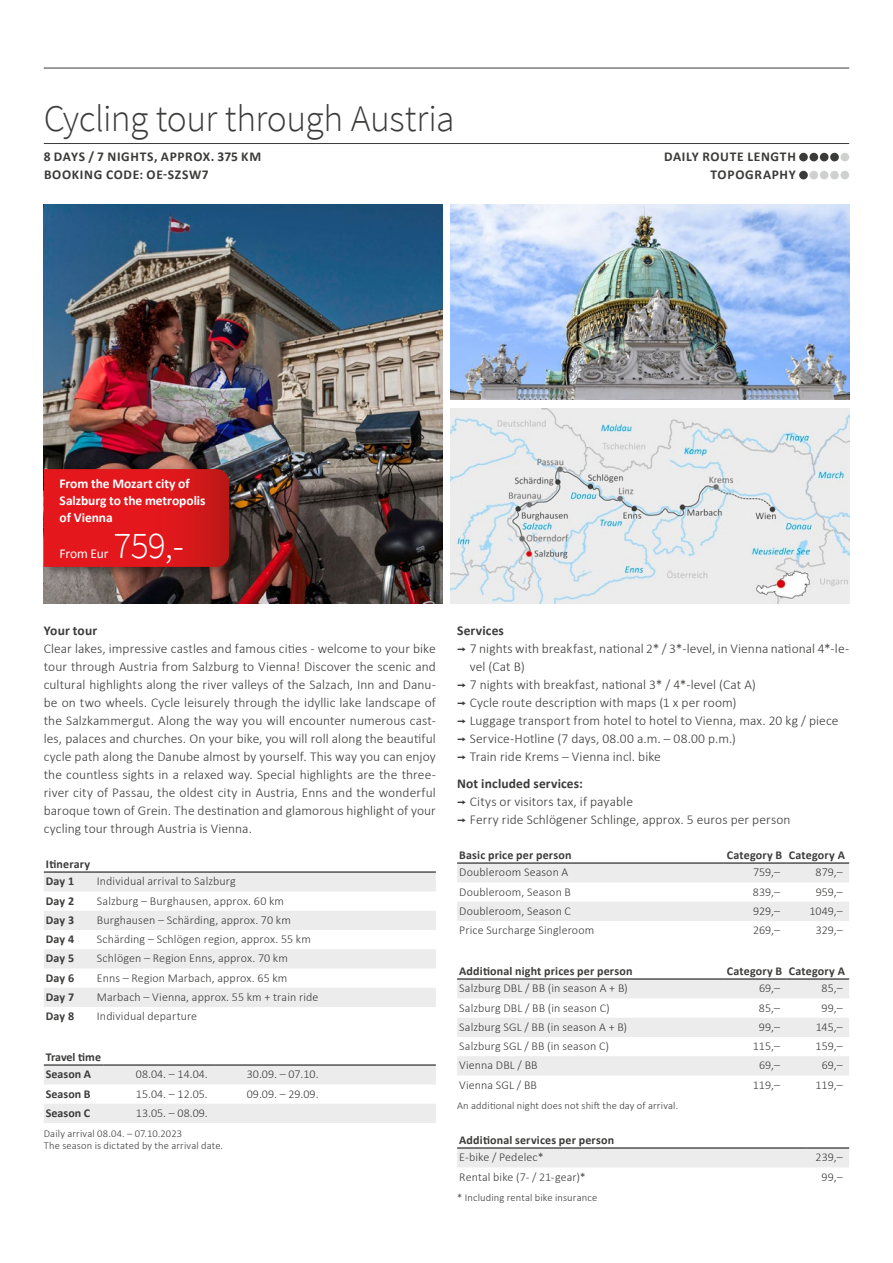
<style>
.page{position:relative;width:893px;height:1263px;background:#fff}
.page>*{position:absolute;margin:0;border:0;box-sizing:border-box;transform-origin:0 0}
.t1{font:300 37.5px "Source Sans Pro";letter-spacing:-.015em;color:#3b3b3a}
.t2{font:300 37.5px "Source Sans Pro";color:#fff}
.t3{font:300 13.5px/18px "Calibri";letter-spacing:.005em;color:#3b3b3a;text-align:justify}
.t4{font:700 13.5px/18px "Calibri";letter-spacing:.05em;color:#3b3b3a}
.t5{font:700 13.5px/17.2px "Calibri";letter-spacing:-.005em;color:#fff}
.t6{font:700 13.5px "Calibri";letter-spacing:.005em;color:#3b3b3a}
.t7{font:700 13.5px "Calibri";letter-spacing:.01em;color:#3b3b3a}
.t8{font:13.5px "Calibri";letter-spacing:-.01em;color:#fff}
.t9{font:300 12px "Calibri";letter-spacing:.01em;color:#3b3b3a}
.t10{font:700 12px/17.7px "Calibri";letter-spacing:.015em;color:#3b3b3a}
.t11{font:300 10.5px/12px "Calibri";letter-spacing:.015em;color:#3b3b3a}
.s1{font-family:"Interstate";font-weight:400}
.s2{font-weight:700}
</style>
<div class="page">
<img style="left:44px;top:204px;width:398px;height:400px">
<img style="left:451px;top:204px;width:398px;height:196px">
<img style="left:451px;top:408px;width:398px;height:196px">
<div style="left:40px;top:463px;width:204px;height:116px;background:#000;opacity:.45"></div>
<svg style="left:44px;top:469px;width:185px;height:98px;background:#dc171b"></svg>
<hr style="left:44px;top:143px;width:805px;height:1px;background:#3b3b3a">
<hr style="left:44px;top:68px;width:805px;height:1px;background:#3b3b3a">
<div style="left:799px;top:153px;width:9px;height:8px;background:#3b3b3a;border-radius:50%"></div>
<div style="left:809px;top:153px;width:9px;height:8px;background:#3b3b3a;border-radius:50%"></div>
<div style="left:820px;top:153px;width:8px;height:8px;background:#3b3b3a;border-radius:50%"></div>
<div style="left:830px;top:153px;width:9px;height:8px;background:#3b3b3a;border-radius:50%"></div>
<div style="left:840px;top:153px;width:9px;height:8px;background:#cfd0d0;border-radius:50%"></div>
<div style="left:799px;top:171px;width:9px;height:8px;background:#3b3b3a;border-radius:50%"></div>
<div style="left:809px;top:171px;width:9px;height:8px;background:#cfd0d0;border-radius:50%"></div>
<div style="left:820px;top:171px;width:8px;height:8px;background:#cfd0d0;border-radius:50%"></div>
<div style="left:830px;top:171px;width:9px;height:8px;background:#cfd0d0;border-radius:50%"></div>
<div style="left:840px;top:171px;width:9px;height:8px;background:#cfd0d0;border-radius:50%"></div>
<svg style="left:44px;top:873px;width:392px;height:134px;fill:#ececed"></svg>
<hr style="left:44px;top:872px;width:51px;height:1px;background:#000">
<hr style="left:95px;top:872px;width:341px;height:1px;background:#000">
<svg style="left:44px;top:1066px;width:392px;height:57px"></svg>
<hr style="left:44px;top:1065px;width:59px;height:1px;background:#000">
<hr style="left:103px;top:1065px;width:111px;height:1px;background:#000">
<hr style="left:214px;top:1065px;width:111px;height:1px;background:#000">
<hr style="left:325px;top:1065px;width:111px;height:1px;background:#000">
<svg style="left:457px;top:864px;width:392px;height:57px"></svg>
<hr style="left:457px;top:863px;width:267px;height:1px;background:#000">
<hr style="left:724px;top:863px;width:62px;height:1px;background:#000">
<hr style="left:786px;top:863px;width:63px;height:1px;background:#000">
<svg style="left:457px;top:980px;width:392px;height:95px"></svg>
<hr style="left:457px;top:979px;width:267px;height:1px;background:#000">
<hr style="left:724px;top:979px;width:62px;height:1px;background:#000">
<hr style="left:786px;top:979px;width:63px;height:1px;background:#000">
<div style="left:457px;top:1149px;width:392px;height:18px;background:#ececed"></div>
<hr style="left:457px;top:1148px;width:349px;height:1px;background:#000">
<hr style="left:806px;top:1148px;width:43px;height:1px;background:#000">
<h1 class="t1" style="left:44px;top:96px;width:412px">Cycling tour through Austria</h1>
<p class="t4" style="left:44px;top:147px;width:219px">8 DAYS / 7 NIGHTS, APPROX. 375 KM<br>BOOKING CODE: OE-SZSW7</p>
<p class="t5" style="left:60px;top:474px;width:147px">From the Mozart city of<br>Salzburg to the metropolis of Vienna</p>
<p class="t8" style="left:60px;top:544px;width:50px">From Eur</p>
<h1 class="t2" style="left:114px;top:522px;width:72px">759,-</h1>
<p class="t4" style="left:664px;top:147px;width:133px;text-align:right">DAILY ROUTE LENGTH<br>TOPOGRAPHY</p>
<p class="t6" style="left:44px;top:621px;width:55px">Your tour</p>
<p class="t3" style="left:44px;top:640px;width:394px">Clear lakes, impressive castles and famous cities - welcome to your bike tour through Austria from Salzburg to Vienna! Discover the scenic and cultural highlights along the river valleys of the Salzach, Inn and Danu&shy;be on two wheels. Cycle leisurely through the idyllic lake landscape of the Salzkammergut. Along the way you will encounter numerous cast&shy;les, palaces and churches. On your bike, you will roll along the beautiful cycle path along the Danube almost by yourself. This way you can enjoy the countless sights in a relaxed way. Special highlights are the three&shy;river city of Passau, the oldest city in Austria, Enns and the wonderful baroque town of Grein. The destination and glamorous highlight of your cycling tour through Austria is Vienna.</p>
<p class="t10" style="left:46px;top:854px;width:46px">Itinerary<br>Day 1</p>
<p class="t9" style="left:97px;top:874px;width:140px">Individual arrival to Salzburg</p>
<p class="t10" style="left:46px;top:891px;width:30px">Day 2</p>
<p class="t9" style="left:97px;top:893px;width:189px">Salzburg – Burghausen, approx. 60 km</p>
<p class="t10" style="left:46px;top:911px;width:30px">Day 3</p>
<p class="t9" style="left:97px;top:912px;width:195px">Burghausen – Schärding, approx. 70 km</p>
<p class="t10" style="left:46px;top:930px;width:30px">Day 4</p>
<p class="t9" style="left:97px;top:932px;width:215px">Schärding – Schlögen region, approx. 55 km</p>
<p class="t10" style="left:46px;top:949px;width:30px">Day 5</p>
<p class="t9" style="left:97px;top:951px;width:192px">Schlögen – Region Enns, approx. 70 km</p>
<p class="t10" style="left:46px;top:968px;width:30px">Day 6</p>
<p class="t9" style="left:97px;top:970px;width:192px">Enns – Region Marbach, approx. 65 km</p>
<p class="t10" style="left:46px;top:988px;width:30px">Day 7</p>
<p class="t9" style="left:97px;top:989px;width:223px">Marbach – Vienna, approx. 55 km + train ride</p>
<p class="t10" style="left:46px;top:1007px;width:30px">Day 8</p>
<p class="t9" style="left:97px;top:1009px;width:102px">Individual departure</p>
<p class="t10" style="left:46px;top:1047px;width:57px">Travel time<br>Season A</p>
<p class="t9" style="left:136px;top:1067px;width:73px">08.04. – 14.04.</p>
<p class="t9" style="left:247px;top:1067px;width:73px">30.09. – 07.10.</p>
<p class="t10" style="left:46px;top:1084px;width:46px">Season B</p>
<p class="t9" style="left:136px;top:1086px;width:73px">15.04. – 12.05.</p>
<p class="t9" style="left:247px;top:1086px;width:73px">09.09. – 29.09.</p>
<p class="t10" style="left:46px;top:1104px;width:46px">Season C</p>
<p class="t9" style="left:136px;top:1105px;width:73px">13.05. – 08.09.</p>
<p class="t11" style="left:44px;top:1128px;width:181px">Daily arrival 08.04. – 07.10.2023<br>The season is dictated by the arrival date.</p>
<p class="t7" style="left:457px;top:621px;width:48px">Services</p>
<p class="t3" style="left:457px;top:640px;width:394px"><span class="s1">¬</span> 7 nights with breakfast, national 2* / 3*-level, in Vienna national 4*-le-</p>
<p class="t3" style="left:470px;top:658px;width:56px">vel (Cat B)</p>
<p class="t3" style="left:457px;top:676px;width:300px"><span class="s1">¬</span> 7 nights with breakfast, national 3* / 4*-level (Cat A)</p>
<p class="t3" style="left:457px;top:694px;width:281px"><span class="s1">¬</span> Cycle route description with maps (1 x per room)</p>
<p class="t3" style="left:457px;top:712px;width:383px"><span class="s1">¬</span> Luggage transport from hotel to hotel to Vienna, max. 20 kg / piece</p>
<p class="t3" style="left:457px;top:730px;width:280px"><span class="s1">¬</span> Service-Hotline (7 days, 08.00 a.m. – 08.00 p.m.)</p>
<p class="t3" style="left:457px;top:748px;width:205px"><span class="s1">¬</span> Train ride Krems – Vienna incl. bike</p>
<p class="t3" style="left:457px;top:775px;width:335px;text-align:left"><span class="s2">Not included services:<br></span><span class="s1">¬</span> Citys or visitors tax, if payable<br><span class="s1">¬</span> Ferry ride Schlögener Schlinge, approx. 5 euros per person</p>
<p class="t10" style="left:459px;top:845px;width:114px">Basic price per person</p>
<p class="t10" style="left:727px;top:845px;width:120px">Category B Category A</p>
<p class="t9" style="left:459px;top:865px;width:111px">Doubleroom Season A</p>
<p class="t9" style="left:753px;top:865px;width:29px">759,–</p>
<p class="t9" style="left:816px;top:865px;width:29px">879,–</p>
<p class="t9" style="left:459px;top:884px;width:113px">Doubleroom, Season B</p>
<p class="t9" style="left:753px;top:884px;width:29px">839,–</p>
<p class="t9" style="left:816px;top:884px;width:29px">959,–</p>
<p class="t9" style="left:459px;top:903px;width:113px">Doubleroom, Season C</p>
<p class="t9" style="left:753px;top:903px;width:29px">929,–</p>
<p class="t9" style="left:809px;top:903px;width:35px">1049,–</p>
<p class="t9" style="left:459px;top:923px;width:137px">Price Surcharge Singleroom</p>
<p class="t9" style="left:753px;top:923px;width:29px">269,–</p>
<p class="t9" style="left:816px;top:923px;width:29px">329,–</p>
<p class="t10" style="left:459px;top:961px;width:175px">Additional night prices per person</p>
<p class="t10" style="left:727px;top:961px;width:120px">Category B Category A</p>
<p class="t9" style="left:459px;top:981px;width:170px">Salzburg DBL / BB (in season A + B)</p>
<p class="t9" style="left:759px;top:981px;width:23px">69,–</p>
<p class="t9" style="left:821px;top:981px;width:23px">85,–</p>
<p class="t9" style="left:459px;top:1000px;width:152px">Salzburg DBL / BB (in season C)</p>
<p class="t9" style="left:759px;top:1000px;width:23px">85,–</p>
<p class="t9" style="left:822px;top:1000px;width:23px">99,–</p>
<p class="t9" style="left:459px;top:1019px;width:169px">Salzburg SGL / BB (in season A + B)</p>
<p class="t9" style="left:759px;top:1019px;width:23px">99,–</p>
<p class="t9" style="left:816px;top:1019px;width:29px">145,–</p>
<p class="t9" style="left:459px;top:1039px;width:151px">Salzburg SGL / BB (in season C)</p>
<p class="t9" style="left:753px;top:1039px;width:29px">115,–</p>
<p class="t9" style="left:816px;top:1039px;width:29px">159,–</p>
<p class="t9" style="left:459px;top:1058px;width:80px">Vienna DBL / BB</p>
<p class="t9" style="left:759px;top:1058px;width:23px">69,–</p>
<p class="t9" style="left:822px;top:1058px;width:23px">69,–</p>
<p class="t9" style="left:459px;top:1077px;width:79px">Vienna SGL / BB</p>
<p class="t9" style="left:753px;top:1077px;width:29px">119,–</p>
<p class="t9" style="left:816px;top:1077px;width:29px">119,–</p>
<p class="t11" style="left:457px;top:1100px;width:223px">An additional night does not shift the day of arrival.</p>
<p class="t10" style="left:459px;top:1130px;width:156px">Additional services per person</p>
<p class="t9" style="left:459px;top:1150px;width:86px">E-bike / Pedelec*</p>
<p class="t9" style="left:816px;top:1150px;width:29px">239,–</p>
<p class="t9" style="left:459px;top:1169px;width:128px">Rental bike (7- / 21-gear)*</p>
<p class="t9" style="left:822px;top:1169px;width:23px">99,–</p>
<p class="t11" style="left:457px;top:1191px;width:142px">* Including rental bike insurance</p>
</div>
